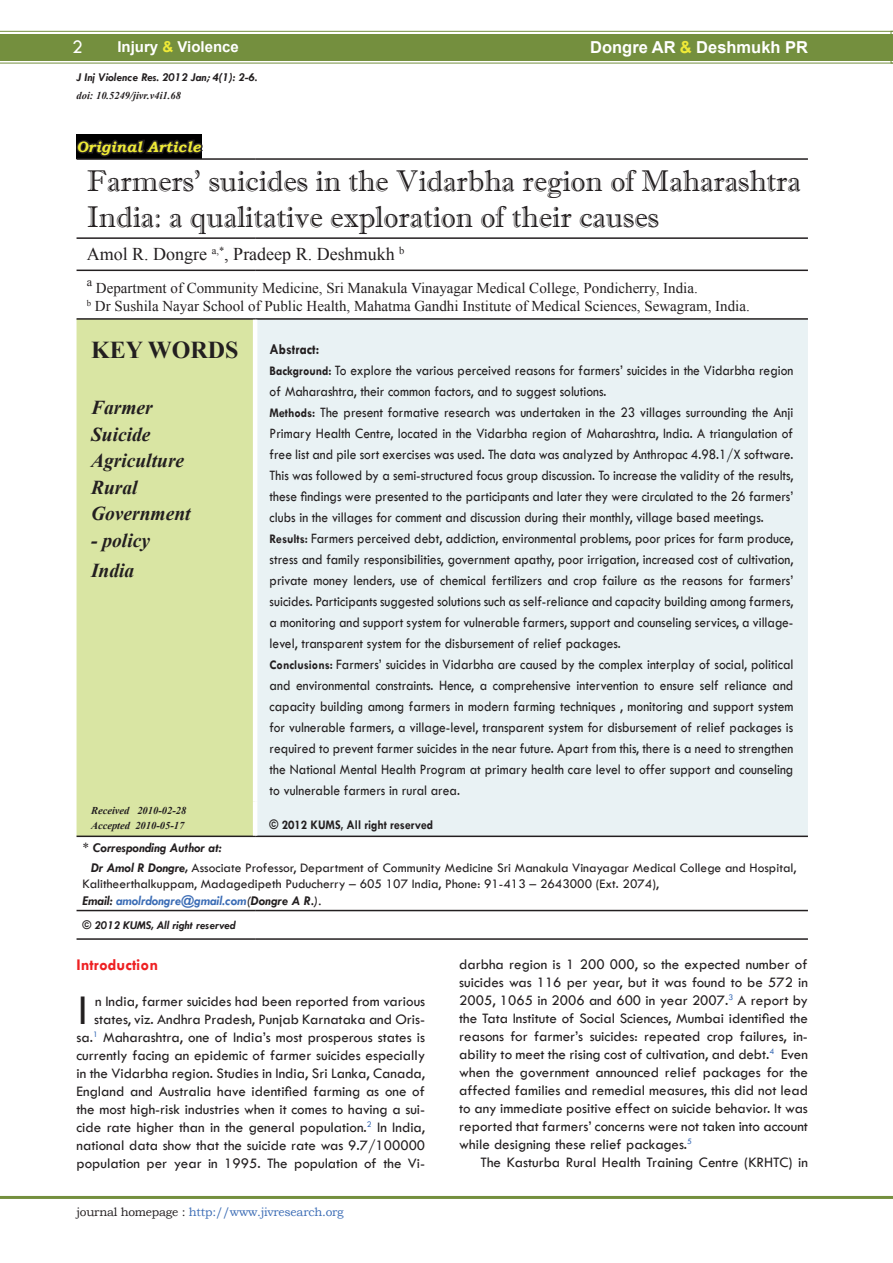
<style>
.page{position:relative;width:893px;height:1263px;background:#fff}
.page>*{position:absolute;margin:0;border:0;box-sizing:border-box;transform-origin:0 0}
.t1{font:43.95px "Tw Cen";color:#231f20}
.t2{font:30px/36px "Imprint MT Shadow";color:#231f20}
.t3{font:700 24.3px "Times New Roman";color:#231f20}
.t4{font:italic 700 19.65px/26.5px "Times New Roman";color:#231f20}
.t5{font:19.5px "Tw Cen";color:#fff}
.t6{font:18px "Times New Roman";color:#231f20}
.t7{font:700 16.5px "Arial";color:#fff}
.t8{font:700 16.5px "Tw Cen";color:#ee2123}
.t9{font:15px/18px "Tw Cen";color:#231f20;text-align:right}
.t10{font:15px/18px "Times New Roman";color:#231f20}
.t11{font:italic 700 15px "Bookman Old Style";color:#efea37}
.t12{font:700 15px "Arial";color:#fff}
.t13{font:14.85px/21px "Tw Cen";color:#231f20;scale:.91 1}
.t14{font:13.5px/20.4px "Tw Cen";color:#231f20}
.t15{font:700 13.2px "Tw Cen";color:#231f20;scale:.91 1}
.t16{font:12.3px "Times New Roman";color:#231f20}
.t17{font:italic 700 12px "Tw Cen";color:#231f20}
.t18{font:12px "Bookman Old Style";letter-spacing:-.02em;color:#3b6cb5}
.t19{font:italic 700 10.5px/14.7px "Times New Roman";color:#231f20}
.s1{color:#efea37}
.s2{font-weight:700}
.s3{font-weight:700;font-size:13.2px}
.s4{font-family:"Times New Roman"}
.s5{font-weight:700;font-style:italic}
.s6{font-weight:700;font-style:italic;color:#3b6cb5}
.s7{font-style:italic}
.s8{color:#231f20}
</style>
<div class="page">
<hr style="left:0;top:1196px;width:893px;height:3px;background:#748f3e">
<svg style="left:0;top:30px;width:893px;height:34px;background:#889f5a"></svg>
<svg style="left:76px;top:134px;width:127px;height:26px;background:#110f10"></svg>
<div style="left:77px;top:320px;width:176px;height:515px;background:#d9e5a3"></div>
<div style="left:257px;top:320px;width:551px;height:515px;background:#e9f2f4"></div>
<hr style="left:77px;top:237px;width:178px;height:2px;background:#231f20">
<hr style="left:255px;top:237px;width:553px;height:2px;background:#231f20">
<hr style="left:77px;top:270px;width:178px;height:1px;background:#231f20">
<hr style="left:255px;top:270px;width:553px;height:1px;background:#231f20">
<hr style="left:255px;top:318px;width:553px;height:2px;background:#231f20">
<hr style="left:255px;top:835px;width:553px;height:2px;background:#231f20">
<hr style="left:77px;top:318px;width:178px;height:2px;background:#231f20">
<hr style="left:77px;top:835px;width:178px;height:2px;background:#231f20">
<hr style="left:77px;top:158px;width:178px;height:2px;background:#231f20">
<hr style="left:255px;top:158px;width:553px;height:2px;background:#231f20">
<hr style="left:77px;top:910px;width:178px;height:1px;background:#231f20">
<hr style="left:255px;top:910px;width:553px;height:1px;background:#231f20">
<hr style="left:77px;top:938px;width:178px;height:2px;background:#231f20">
<hr style="left:255px;top:938px;width:553px;height:2px;background:#231f20">
<h3 class="t5" style="left:72px;top:35px;width:12px">2</h3>
<p class="t12" style="left:117px;top:37px;width:123px">Injury <span class="s1">&amp;</span> Violence</p>
<p class="t7" style="left:590px;top:36px;width:219px">Dongre AR <span class="s1">&amp;</span> Deshmukh PR</p>
<p class="t17" style="left:77px;top:70px;width:182px">J Inj Violence Res. 2012 Jan; 4(1): 2-6.</p>
<p class="t19" style="left:77px;top:88px;width:106px">doi: 10.5249/jivr.v4i1.68</p>
<p class="t11" style="left:77px;top:136px;width:125px">Original Article</p>
<h2 class="t2" style="left:87px;top:163px;width:716px">Farmers’ suicides in the Vidarbha region of Maharashtra<br>India: a qualitative exploration of their causes</h2>
<p class="t6" style="left:87px;top:242px;width:319px">Amol R. Dongre <sup>a,*</sup>, Pradeep R. Deshmukh <sup>b</sup></p>
<p class="t16" style="left:87px;top:273px;width:7px">a</p>
<p class="t10" style="left:87px;top:279px;width:665px;text-indent:9px">Department of Community Medicine, Sri Manakula Vinayagar Medical College, Pondicherry, India.<br><sup>b</sup> Dr Sushila Nayar School of Public Health, Mahatma Gandhi Institute of Medical Sciences, Sewagram, India.</p>
<h3 class="t3" style="left:91px;top:333px;width:149px">KEY WORDS</h3>
<p class="t13" style="left:270px;top:339px;width:577px"><span class="s2">Abstract:<br></span><span class="s3">Background:</span> To explore the various perceived reasons for farmers’ suicides in the Vidarbha region of Maharashtra, their common factors, and to suggest solutions.<br><span class="s3">Methods:</span> The present formative research was undertaken in the 23 villages surrounding the Anji Primary Health Centre, located in the Vidarbha region of Maharashtra, India. A triangulation of free list and pile sort exercises was used. The data was analyzed by Anthropac 4.98.1/X software.<br>This was followed by a semi-structured focus group discussion. To increase the validity of the results, these findings were presented to the participants and later they were circulated to the 26 farmers’ clubs in the villages for comment and discussion during their monthly, village based meetings.<br><span class="s3">Results:</span> Farmers perceived debt, addiction, environmental problems, poor prices for farm produce, stress and family responsibilities, government apathy, poor irrigation, increased cost of cultivation, private money lenders, use of chemical fertilizers and crop failure as the reasons for farmers’ suicides. Participants suggested solutions such as self-reliance and capacity building among farmers, a monitoring and support system for vulnerable farmers, support and counseling services, a village&shy;level, transparent system for the disbursement of relief packages.<br><span class="s3">Conclusions:</span> Farmers’ suicides in Vidarbha are caused by the complex interplay of social, political and environmental constraints. Hence, a comprehensive intervention to ensure self reliance and capacity building among farmers in modern farming techniques , monitoring and support system for vulnerable farmers, a village-level, transparent system for disbursement of relief packages is required to prevent farmer suicides in the near future. Apart from this, there is a need to strengthen the National Mental Health Program at primary health care level to offer support and counseling to vulnerable farmers in rural area.</p>
<h3 class="t4" style="left:91px;top:394px;width:101px">Farmer<br>Suicide<br>Agriculture<br>Rural<br>Government</h3>
<h3 class="t4" style="left:91px;top:525px;width:61px;line-height:29.5px">- policy<br>India</h3>
<p class="t19" style="left:91px;top:803px;width:97px">Received 2010-02-28<br>Accepted 2010-05-17</p>
<p class="t15" style="left:270px;top:817px;width:181px">© 2012 KUMS, All right reserved</p>
<p class="t14" style="left:91px;top:837px;width:707px;text-indent:-9px"><span class="s4">*</span> <span class="s5">Corresponding Author at:<br>Dr Amol R Dongre,</span> Associate Professor, Department of Community Medicine Sri Manakula Vinayagar Medical College and Hospital,</p>
<p class="t14" style="left:83px;top:876px;width:578px;line-height:16.2px">Kalitheerthalkuppam, Madagedipeth Puducherry – 605 107 India, Phone: 91-413 – 2643000 (Ext. 2074),<br><span class="s5">Email:</span> <span class="s6">amolrdongre@gmail.com</span><span class="s7">(</span><span class="s5">Dongre A R.</span><span class="s7">).</span></p>
<p class="t17" style="left:83px;top:918px;width:155px">© 2012 KUMS, All right reserved</p>
<p class="t8" style="left:77px;top:954px;width:83px">Introduction</p>
<h1 class="t1" style="left:78px;top:983px;width:11px">I</h1>
<p class="t9" style="left:77px;top:992px;width:350px">n India, farmer suicides had been reported from various states, viz. Andhra Pradesh, Punjab Karnataka and Oris&shy;sa.<sup>1</sup> Maharashtra, one of India’s most prosperous states is currently facing an epidemic of farmer suicides especially in the Vidarbha region. Studies in India, Sri Lanka, Canada, England and Australia have identified farming as one of the most high-risk industries when it comes to having a sui&shy;cide rate higher than in the general population.<sup>2</sup> In India, national data show that the suicide rate was 9.7/100000 population per year in 1995. The population of the Vi-</p>
<p class="t18" style="left:77px;top:1204px;width:269px"><span class="s8">journal homepage :</span> http://www.jivresearch.org</p>
<p class="t9" style="left:459px;top:955px;width:350px;text-align:justify">darbha region is 1 200 000, so the expected number of suicides was 116 per year, but it was found to be 572 in 2005, 1065 in 2006 and 600 in year 2007.<sup>3</sup> A report by the Tata Institute of Social Sciences, Mumbai identified the reasons for farmer’s suicides: repeated crop failures, in&shy;ability to meet the rising cost of cultivation, and debt.<sup>4</sup> Even when the government announced relief packages for the affected families and remedial measures, this did not lead to any immediate positive effect on suicide behavior. It was reported that farmers’ concerns were not taken into account while designing these relief packages.<sup>5</sup></p>
<p class="t9" style="left:480px;top:1153px;width:329px">The Kasturba Rural Health Training Centre (KRHTC) in</p>
</div>
